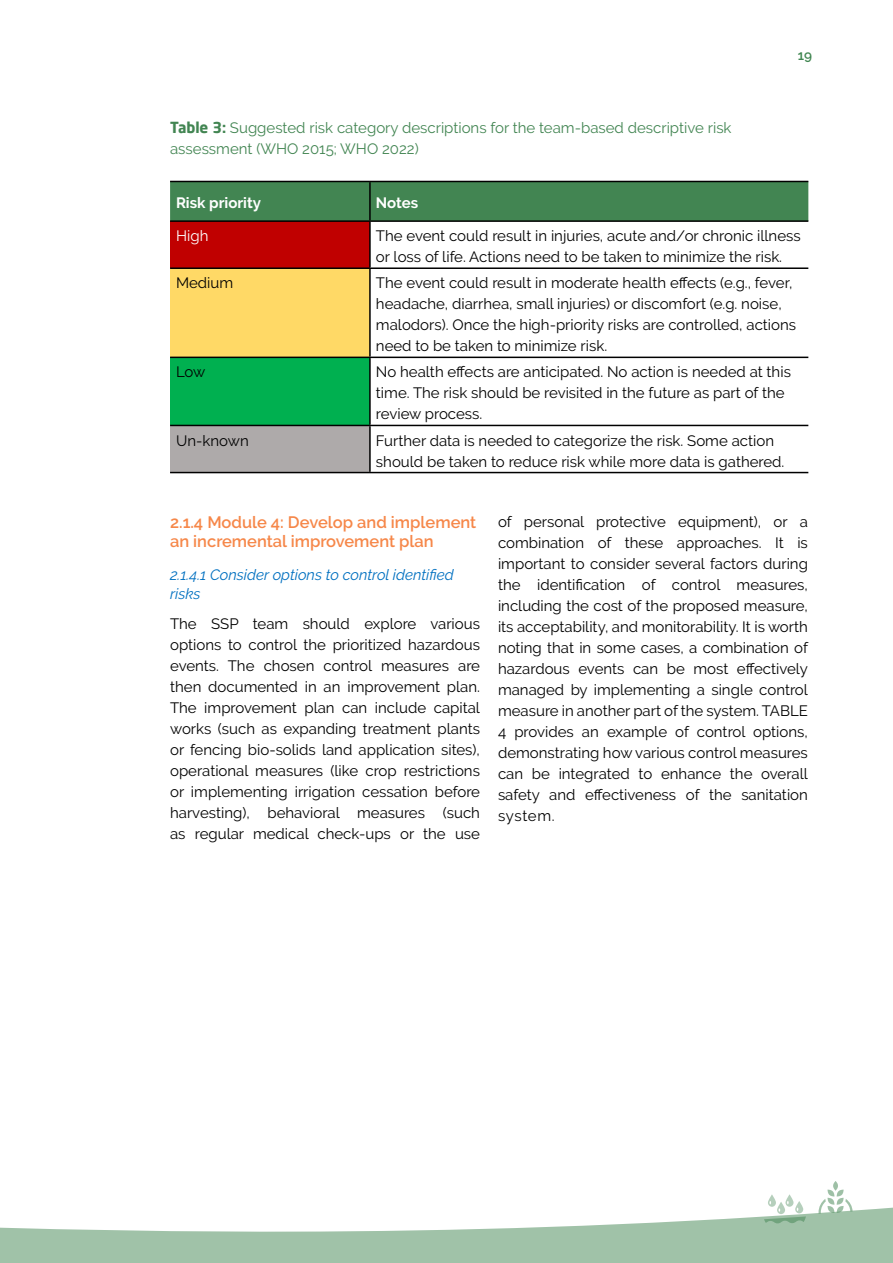
<style>
.page{position:relative;width:893px;height:1263px;background:#fff}
.page>*{position:absolute;margin:0;border:0;box-sizing:border-box;transform-origin:0 0}
.t1{font:600 16.5px/19.5px "Raleway";color:#f68749}
.t2{font:15px/21px "Raleway";color:#000}
.t3{font:15px/21px "Raleway";color:#428552}
.t4{font:italic 15px/19.5px "Raleway";color:#0070c0}
.t5{font:700 15px "Raleway";color:#fff}
.t6{font:15px "Raleway";color:#fff}
.t7{font:600 13.5px "Raleway";color:#408651}
.s1{font-family:"Neo Sans Arabic";font-weight:700}
</style>
<div class="page">
<svg style="left:827px;top:1188px;width:17px;height:7px"></svg>
<svg style="left:833px;top:1181px;width:5px;height:9px"></svg>
<svg style="left:0;top:1195px;width:893px;height:68px;fill:#a0c2a8"></svg>
<div style="left:170px;top:182px;width:638px;height:38px;background:#428552"></div>
<div style="left:170px;top:221px;width:200px;height:47px;background:#c00000"></div>
<div style="left:170px;top:268px;width:200px;height:89px;background:#ffd966"></div>
<div style="left:170px;top:357px;width:200px;height:68px;background:#00b050"></div>
<div style="left:170px;top:425px;width:200px;height:48px;background:#aeaaaa"></div>
<hr style="left:170px;top:181px;width:200px;height:1px;background:#000">
<hr style="left:370px;top:181px;width:438px;height:1px;background:#000">
<hr style="left:369px;top:182px;width:2px;height:38px;background:#000">
<hr style="left:170px;top:220px;width:200px;height:2px;background:#000">
<hr style="left:370px;top:220px;width:438px;height:2px;background:#000">
<hr style="left:369px;top:222px;width:2px;height:45px;background:#000">
<hr style="left:170px;top:267px;width:200px;height:2px;background:#000">
<hr style="left:370px;top:267px;width:438px;height:2px;background:#000">
<hr style="left:369px;top:269px;width:2px;height:88px;background:#000">
<hr style="left:170px;top:357px;width:200px;height:1px;background:#000">
<hr style="left:370px;top:357px;width:438px;height:1px;background:#000">
<hr style="left:369px;top:358px;width:2px;height:67px;background:#000">
<hr style="left:170px;top:425px;width:200px;height:1px;background:#000">
<hr style="left:370px;top:425px;width:438px;height:1px;background:#000">
<hr style="left:369px;top:426px;width:2px;height:46px;background:#000">
<hr style="left:170px;top:472px;width:200px;height:1px;background:#000">
<hr style="left:370px;top:472px;width:438px;height:1px;background:#000">
<p class="t3" style="left:170px;top:117px;width:563px"><span class="s1">Table 3:</span> Suggested risk category descriptions for the team-based descriptive risk assessment (WHO 2015; WHO 2022)</p>
<p class="t7" style="left:798px;top:47px;width:16px">19</p>
<p class="t5" style="left:176px;top:194px;width:87px">Risk priority</p>
<p class="t5" style="left:376px;top:194px;width:44px">Notes</p>
<p class="t6" style="left:176px;top:227px;width:34px">High</p>
<p class="t2" style="left:376px;top:225px;width:426px">The event could result in injuries, acute and/or chronic illness or loss of life. Actions need to be taken to minimize the risk.</p>
<p class="t2" style="left:176px;top:272px;width:59px">Medium</p>
<p class="t2" style="left:376px;top:272px;width:422px">The event could result in moderate health effects (e.g., fever, headache, diarrhea, small injuries) or discomfort (e.g. noise, malodors). Once the high-priority risks are controlled, actions need to be taken to minimize risk.</p>
<p class="t2" style="left:176px;top:362px;width:31px">Low</p>
<p class="t2" style="left:376px;top:362px;width:416px">No health effects are anticipated. No action is needed at this time. The risk should be revisited in the future as part of the review process.</p>
<p class="t2" style="left:176px;top:430px;width:74px">Un-known</p>
<p class="t2" style="left:376px;top:430px;width:410px">Further data is needed to categorize the risk. Some action should be taken to reduce risk while more data is gathered.</p>
<p class="t1" style="left:170px;top:512px;width:308px">2.1.4 Module 4: Develop and implement an incremental improvement plan</p>
<p class="t4" style="left:170px;top:565px;width:285px">2.1.4.1 Consider options to control identified risks</p>
<p class="t2" style="left:170px;top:613px;width:311px;text-align:justify">The SSP team should explore various options to control the prioritized hazardous events. The chosen control measures are then documented in an improvement plan.<br>The improvement plan can include capital works (such as expanding treatment plants or fencing bio-solids land application sites), operational measures (like crop restrictions or implementing irrigation cessation before harvesting), behavioral measures (such as regular medical check-ups or the use</p>
<p class="t2" style="left:498px;top:511px;width:311px;text-align:justify">of personal protective equipment), or a combination of these approaches. It is important to consider several factors during the identification of control measures, including the cost of the proposed measure, its acceptability, and monitorability. It is worth noting that in some cases, a combination of hazardous events can be most effectively managed by implementing a single control measure in another part of the system. TABLE 4 provides an example of control options, demonstrating how various control measures can be integrated to enhance the overall safety and effectiveness of the sanitation system.</p>
</div>
